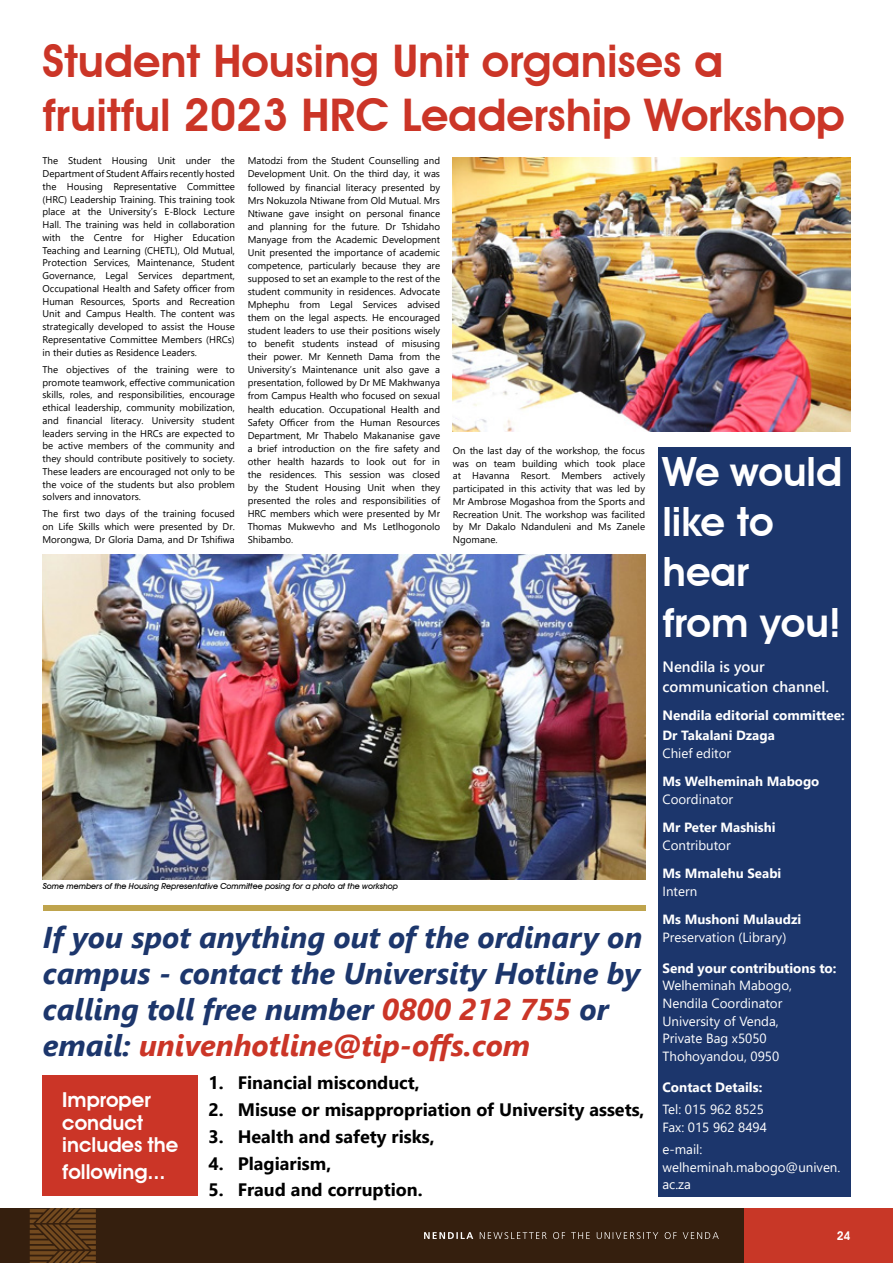
<style>
.page{position:relative;width:893px;height:1263px;background:#fff}
.page>*{position:absolute;margin:0;border:0;box-sizing:border-box;transform-origin:0 0}
.t1{font:600 45px/54px "Avant Garde IT Cby BT";color:#cb3527}
.t2{font:600 40.35px/50.1px "Avant Garde IT Cby BT";color:#fff}
.t3{font:italic 700 30px/36px "Segoe UI";color:#1c366c}
.t4{font:600 20.55px/22.4px "Avant Garde IT Cby BT";color:#fff}
.t5{font:700 18px "Segoe UI";color:#000}
.t6{font:600 15px/20.5px "Segoe UI";color:#fff}
.t7{font:700 13.5px "Segoe UI";color:#fff}
.t8{font:13.35px/17.5px "Segoe UI";color:#fff}
.t9{font:700 13.35px "Segoe UI";color:#fff}
.t10{font:600 12px "Avant Garde IT Cby BT";color:#fff}
.t11{font:9.75px/12.8px "Segoe UI";color:#000;text-align:justify}
.t12{font:italic 500 8.25px "Avant Garde IT Cby BT";color:#000}
.s1{color:#cb3527}
</style>
<div class="page">
<div style="left:732px;top:1208px;width:161px;height:55px;background:#c83727"></div>
<div style="left:0;top:1208px;width:743px;height:55px;background:#351f0e"></div>
<svg style="left:424px;top:1232px;width:49px;height:7px"></svg>
<svg style="left:480px;top:1232px;width:239px;height:7px"></svg>
<svg style="left:30px;top:1208px;width:66px;height:55px"></svg>
<div style="left:43px;top:905px;width:603px;height:6px;background:#bfa44d"></div>
<div style="left:43px;top:1075px;width:155px;height:120px;background:#cb3527"></div>
<div style="left:658px;top:447px;width:192px;height:749px;background:#1c366c"></div>
<img style="left:453px;top:157px;width:397px;height:274px">
<img style="left:43px;top:554px;width:602px;height:326px">
<h1 class="t1" style="left:43px;top:34px;width:804px">Student Housing Unit organises a fruitful 2023 HRC Leadership Workshop</h1>
<p class="t11" style="left:43px;top:154px;width:194px">The Student Housing Unit under the Department of Student Affairs recently hosted the Housing Representative Committee (HRC) Leadership Training. This training took place at the University’s E-Block Lecture Hall. The training was held in collaboration with the Centre for Higher Education Teaching and Learning (CHETL), Old Mutual, Protection Services, Maintenance, Student Governance, Legal Services department, Occupational Health and Safety officer from Human Resources, Sports and Recreation Unit and Campus Health. The content was strategically developed to assist the House Representative Committee Members (HRCs) in their duties as Residence Leaders.</p>
<p class="t11" style="left:43px;top:363px;width:194px">The objectives of the training were to promote teamwork, effective communication skills, roles, and responsibilities, encourage ethical leadership, community mobilization, and financial literacy. University student leaders serving in the HRCs are expected to be active members of the community and they should contribute positively to society.<br>These leaders are encouraged not only to be the voice of the students but also problem solvers and innovators.</p>
<p class="t11" style="left:43px;top:507px;width:194px">The first two days of the training focused on Life Skills which were presented by Dr.<br>Morongwa, Dr Gloria Dama, and Dr Tshifiwa</p>
<p class="t11" style="left:248px;top:154px;width:194px">Matodzi from the Student Counselling and Development Unit. On the third day, it was followed by financial literacy presented by Mrs Nokuzola Ntiwane from Old Mutual. Mrs Ntiwane gave insight on personal finance and planning for the future. Dr Tshidaho Manyage from the Academic Development Unit presented the importance of academic competence, particularly because they are supposed to set an example to the rest of the student community in residences. Advocate Mphephu from Legal Services advised them on the legal aspects. He encouraged student leaders to use their positions wisely to benefit students instead of misusing their power. Mr Kenneth Dama from the University’s Maintenance unit also gave a presentation, followed by Dr ME Makhwanya from Campus Health who focused on sexual health education. Occupational Health and Safety Officer from the Human Resources Department, Mr Thabelo Makananise gave a brief introduction on the fire safety and other health hazards to look out for in the residences. This session was closed by the Student Housing Unit when they presented the roles and responsibilities of HRC members which were presented by Mr Thomas Mukwevho and Ms Letlhogonolo Shibambo.</p>
<p class="t11" style="left:453px;top:444px;width:194px">On the last day of the workshop, the focus was on team building which took place at Havanna Resort. Members actively participated in this activity that was led by Mr Ambrose Mogashoa from the Sports and Recreation Unit. The workshop was facilited by Mr Dakalo Ndanduleni and Ms Zanele Ngomane.</p>
<h2 class="t2" style="left:662px;top:446px;width:181px">We would like to hear from you!</h2>
<p class="t12" style="left:43px;top:881px;width:357px">Some members of the Housing Representative Committee posing for a photo at the workshop</p>
<h3 class="t3" style="left:43px;top:917px;width:601px">If you spot anything out of the ordinary on campus - contact the University Hotline by calling toll free number <span class="s1">0800 212 755</span> or email: <span class="s1">univenhotline@tip-offs.com</span></h3>
<h3 class="t5" style="left:208px;top:1068px;width:213px">1. Financial misconduct,</h3>
<h3 class="t5" style="left:208px;top:1095px;width:438px">2. Misuse or misappropriation of University assets,</h3>
<h3 class="t5" style="left:208px;top:1122px;width:228px">3. Health and safety risks,</h3>
<h3 class="t5" style="left:208px;top:1149px;width:124px">4. Plagiarism,</h3>
<h3 class="t5" style="left:208px;top:1175px;width:216px">5. Fraud and corruption.</h3>
<h3 class="t4" style="left:62px;top:1089px;width:118px">Improper conduct includes the</h3>
<h3 class="t4" style="left:62px;top:1160px;width:105px">following...</h3>
<h3 class="t6" style="left:662px;top:656px;width:168px">Nendila is your communication channel.</h3>
<h3 class="t7" style="left:662px;top:705px;width:184px">Nendila editorial committee:</h3>
<h3 class="t9" style="left:662px;top:725px;width:114px">Dr Takalani Dzaga</h3>
<h3 class="t8" style="left:662px;top:744px;width:70px">Chief editor</h3>
<h3 class="t9" style="left:662px;top:771px;width:158px">Ms Welheminah Mabogo</h3>
<h3 class="t8" style="left:662px;top:790px;width:72px">Coordinator</h3>
<h3 class="t9" style="left:662px;top:817px;width:115px">Mr Peter Mashishi</h3>
<h3 class="t8" style="left:662px;top:836px;width:70px">Contributor</h3>
<h3 class="t9" style="left:662px;top:863px;width:120px">Ms Mmalehu Seabi</h3>
<h3 class="t8" style="left:662px;top:882px;width:36px">Intern</h3>
<h3 class="t9" style="left:662px;top:909px;width:140px">Ms Mushoni Mulaudzi</h3>
<h3 class="t8" style="left:662px;top:928px;width:125px">Preservation (Library)</h3>
<h3 class="t7" style="left:662px;top:957px;width:176px">Send your contributions to:</h3>
<h3 class="t8" style="left:662px;top:977px;width:131px">Welheminah Mabogo,<br>Nendila Coordinator<br>University of Venda,<br>Private Bag x5050<br>Thohoyandou, 0950</h3>
<h3 class="t7" style="left:662px;top:1076px;width:101px">Contact Details:</h3>
<h3 class="t8" style="left:662px;top:1100px;width:106px">Tel: 015 962 8525<br>Fax: 015 962 8494</h3>
<h3 class="t8" style="left:662px;top:1140px;width:179px">e-mail: welheminah.mabogo@univen. ac.za</h3>
<p class="t10" style="left:837px;top:1228px;width:15px">24</p>
</div>
